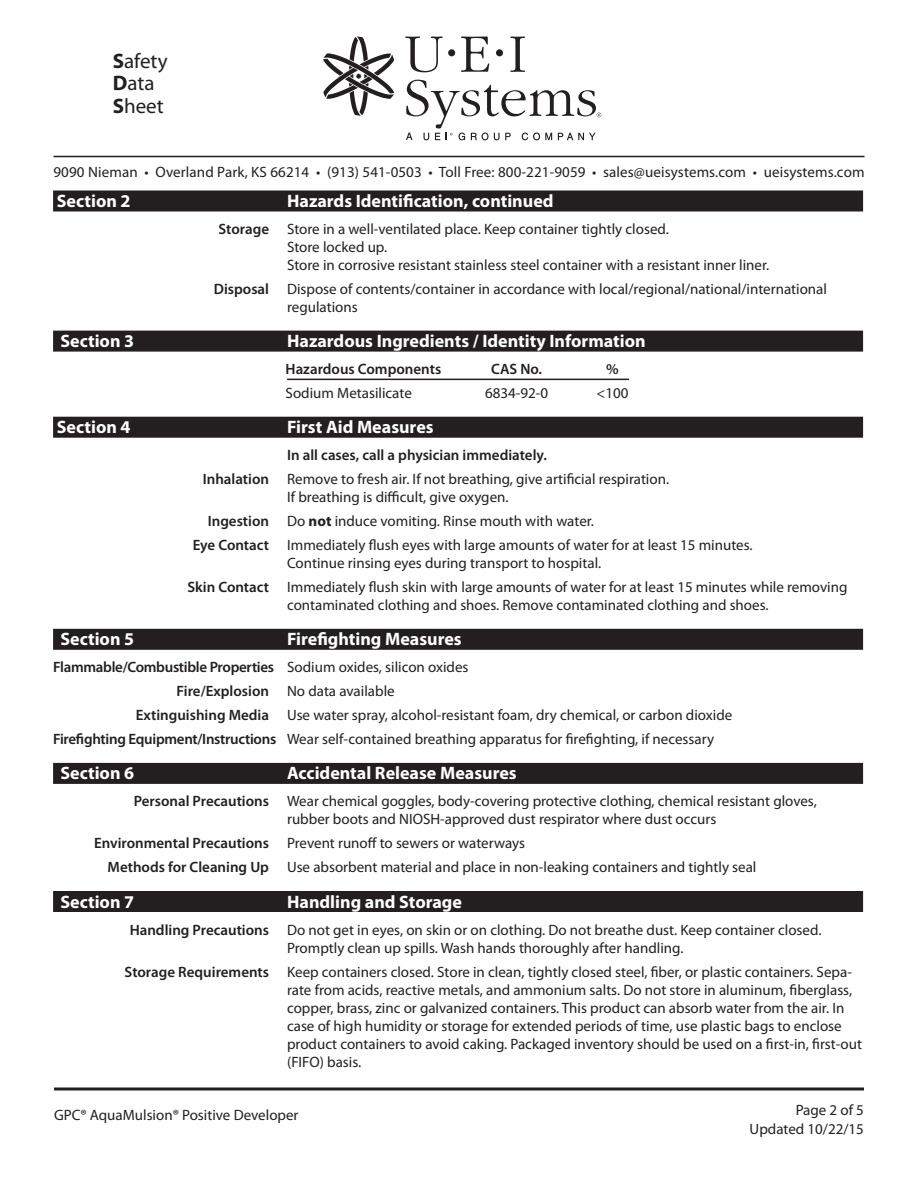
<style>
.page{position:relative;width:918px;height:1188px;background:#fff}
.page>*{position:absolute;margin:0;border:0;box-sizing:border-box;transform-origin:0 0}
.t1{font:21px/22.5px "Myriad Pro";color:#231f20}
.t2{font:700 18px "Myriad Pro";color:#fff}
.t3{font:15px/18px "Myriad Pro";color:#231f20}
.t4{font:600 15px "Myriad Pro";letter-spacing:-.02em;color:#231f20}
.t5{font:600 15px "Myriad Pro";color:#231f20}
.s1{font-weight:700}
.s2{font-weight:600}
.s3{font-weight:400}
</style>
<div class="page">
<hr style="left:54px;top:1087px;width:810px;height:3px;background:#231f20">
<svg style="left:323px;top:36px;width:71px;height:80px"></svg>
<div style="left:448px;top:49px;width:7px;height:7px;background:#231f20;border-radius:50%"></div>
<div style="left:496px;top:49px;width:7px;height:7px;background:#231f20;border-radius:50%"></div>
<svg style="left:405px;top:37px;width:38px;height:35px"></svg>
<svg style="left:461px;top:37px;width:28px;height:35px"></svg>
<svg style="left:510px;top:37px;width:15px;height:35px"></svg>
<svg style="left:406px;top:80px;width:195px;height:60px"></svg>
<hr style="left:54px;top:156px;width:810px;height:1px;background:#231f20">
<div style="left:53px;top:190px;width:810px;height:22px;background:#231f20"></div>
<div style="left:53px;top:331px;width:810px;height:21px;background:#231f20"></div>
<hr style="left:287px;top:379px;width:342px;height:1px;background:#231f20">
<div style="left:53px;top:417px;width:810px;height:21px;background:#231f20"></div>
<div style="left:53px;top:629px;width:810px;height:21px;background:#231f20"></div>
<div style="left:53px;top:763px;width:810px;height:21px;background:#231f20"></div>
<div style="left:53px;top:891px;width:810px;height:21px;background:#231f20"></div>
<h1 class="t1" style="left:113px;top:49px;width:56px"><span class="s1">S</span>afety<br><span class="s1">D</span>ata<br><span class="s1">S</span>heet</h1>
<p class="t3" style="left:53px;top:162px;width:813px">9090 Nieman • Overland Park, KS 66214 • (913) 541-0503 • Toll Free: 800-221-9059 • sales@ueisystems.com • ueisystems.com</p>
<p class="t2" style="left:57px;top:189px;width:75px">Section 2</p>
<p class="t2" style="left:287px;top:189px;width:268px">Hazards Identification, continued</p>
<p class="t3" style="left:287px;top:220px;width:484px;text-indent:-69px"><span class="s2">Storage</span> Store in a well-ventilated place. Keep container tightly closed.<br>Store locked up.<br>Store in corrosive resistant stainless steel container with a resistant inner liner.</p>
<p class="t3" style="left:287px;top:280px;width:541px;text-indent:-73px"><span class="s2">Disposal</span> Dispose of contents/container in accordance with local/regional/national/international regulations</p>
<p class="t2" style="left:60px;top:329px;width:75px">Section 3</p>
<p class="t2" style="left:287px;top:329px;width:360px">Hazardous Ingredients / Identity Information</p>
<p class="t5" style="left:286px;top:360px;width:157px">Hazardous Components</p>
<p class="t4" style="left:491px;top:360px;width:53px">CAS No.</p>
<p class="t4" style="left:606px;top:360px;width:14px">%</p>
<p class="t3" style="left:286px;top:384px;width:128px">Sodium Metasilicate</p>
<p class="t3" style="left:485px;top:384px;width:65px">6834-92-0</p>
<p class="t3" style="left:597px;top:384px;width:34px">&lt;100</p>
<p class="t2" style="left:57px;top:415px;width:75px">Section 4</p>
<p class="t2" style="left:287px;top:415px;width:148px">First Aid Measures</p>
<p class="t3" style="left:203px;top:443px;width:468px;line-height:24px;text-indent:84px"><span class="s2">In all cases, call a physician immediately.<br>Inhalation</span> Remove to fresh air. If not breathing, give artificial respiration.</p>
<p class="t3" style="left:287px;top:488px;width:223px">If breathing is difficult, give oxygen.</p>
<p class="t3" style="left:208px;top:512px;width:388px"><span class="s2">Ingestion</span> Do <span class="s1">not</span> induce vomiting. Rinse mouth with water.</p>
<p class="t3" style="left:193px;top:536px;width:561px"><span class="s2">Eye Contact</span> Immediately flush eyes with large amounts of water for at least 15 minutes.</p>
<p class="t3" style="left:187px;top:551px;width:662px;line-height:24px;text-indent:100px">Continue rinsing eyes during transport to hospital.<br><span class="s2">Skin Contact</span> Immediately flush skin with large amounts of water for at least 15 minutes while removing</p>
<p class="t3" style="left:287px;top:596px;width:483px">contaminated clothing and shoes. Remove contaminated clothing and shoes.</p>
<p class="t2" style="left:60px;top:627px;width:75px">Section 5</p>
<p class="t2" style="left:287px;top:627px;width:176px">Firefighting Measures</p>
<p class="t4" style="left:53px;top:658px;width:417px">Flammable/Combustible Properties <span class="s3">Sodium oxides, silicon oxides</span></p>
<p class="t3" style="left:177px;top:682px;width:220px"><span class="s2">Fire/Explosion</span> No data available</p>
<p class="t3" style="left:136px;top:706px;width:598px"><span class="s2">Extinguishing Media</span> Use water spray, alcohol-resistant foam, dry chemical, or carbon dioxide</p>
<p class="t3" style="left:53px;top:730px;width:663px"><span class="s2">Firefighting Equipment/Instructions</span> Wear self-contained breathing apparatus for firefighting, if necessary</p>
<p class="t2" style="left:60px;top:762px;width:75px">Section 6</p>
<p class="t2" style="left:287px;top:762px;width:231px">Accidental Release Measures</p>
<p class="t3" style="left:287px;top:792px;width:531px;text-indent:-153px"><span class="s2">Personal Precautions</span> Wear chemical goggles, body-covering protective clothing, chemical resistant gloves, rubber boots and NIOSH-approved dust respirator where dust occurs</p>
<p class="t3" style="left:108px;top:831px;width:650px;line-height:24px;text-indent:-13px"><span class="s2">Environmental Precautions</span> Prevent runoff to sewers or waterways<br><span class="s2">Methods for Cleaning Up</span> Use absorbent material and place in non-leaking containers and tightly seal</p>
<p class="t2" style="left:60px;top:890px;width:75px">Section 7</p>
<p class="t2" style="left:287px;top:890px;width:176px">Handling and Storage</p>
<p class="t3" style="left:287px;top:920px;width:536px;text-indent:-157px"><span class="s2">Handling Precautions</span> Do not get in eyes, on skin or on clothing. Do not breathe dust. Keep container closed.<br>Promptly clean up spills. Wash hands thoroughly after handling.</p>
<p class="t3" style="left:287px;top:962px;width:577px;text-indent:-162px"><span class="s2">Storage Requirements</span> Keep containers closed. Store in clean, tightly closed steel, fiber, or plastic containers. Sepa&shy;rate from acids, reactive metals, and ammonium salts. Do not store in aluminum, fiberglass, copper, brass, zinc or galvanized containers. This product can absorb water from the air. In case of high humidity or storage for extended periods of time, use plastic bags to enclose product containers to avoid caking. Packaged inventory should be used on a first-in, first-out (FIFO) basis.</p>
<p class="t3" style="left:54px;top:1106px;width:246px">GPC® AquaMulsion® Positive Developer</p>
<p class="t3" style="left:750px;top:1099px;width:116px;line-height:19.5px;text-align:right">Page 2 of 5<br>Updated 10/22/15</p>
</div>
